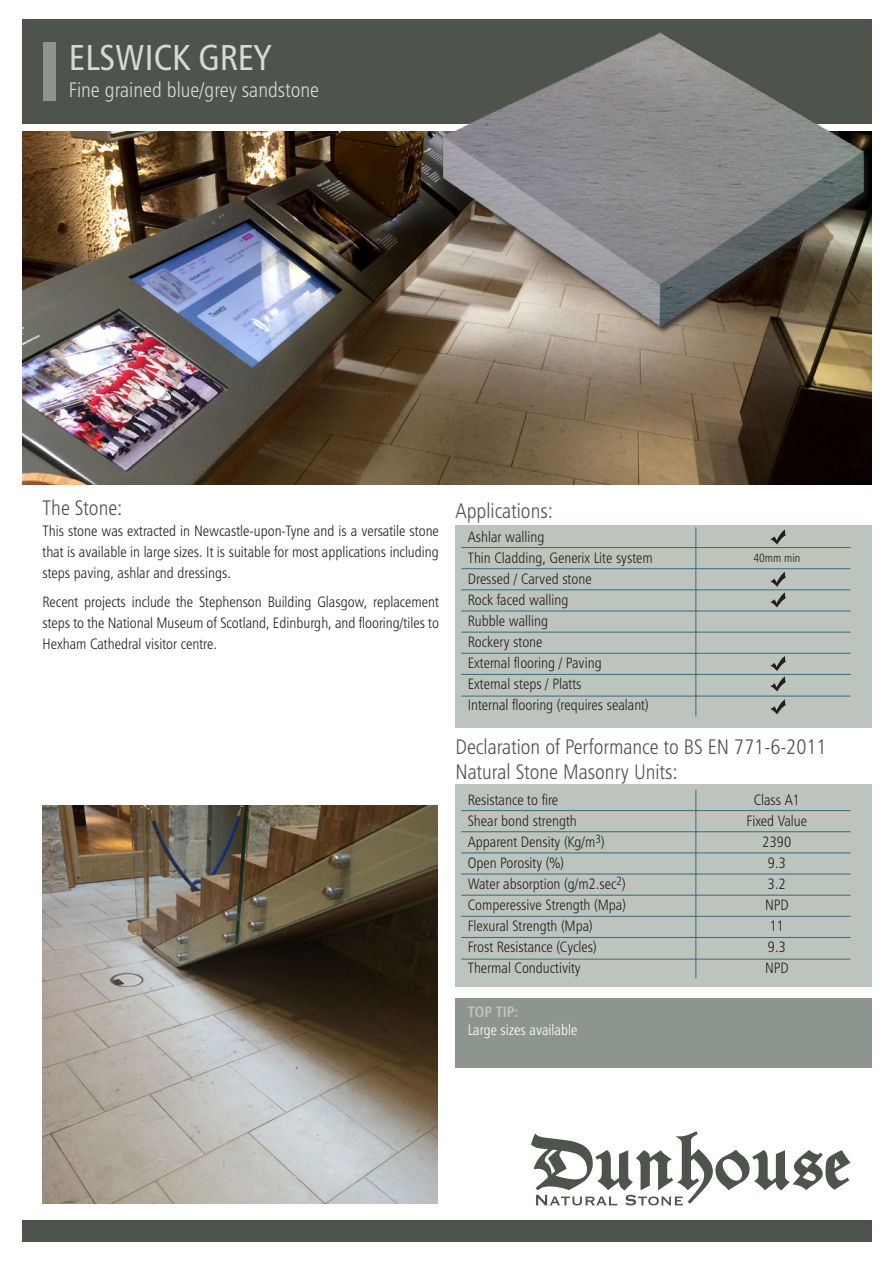
<style>
.page{position:relative;width:893px;height:1263px;background:#fff}
.page>*{position:absolute;margin:0;border:0;box-sizing:border-box;transform-origin:0 0}
.t1{font:36px "Humanist 777 BT Roman Condensed B";color:#d6dad6}
.t2{font:21px/25.2px "Humanist 777 BT Light Condensed B";color:#4e534c}
.t3{font:21px "Humanist 777 BT Light Condensed B";color:#d6dad6}
.t4{font:15px/21px "Humanist 777 BT Light Condensed B";color:#231f20;text-align:justify}
.t5{font:15px/18px "Humanist 777 BT Light Condensed B";color:#fff}
.t6{font:12px "Humanist 777 BT Light Condensed B";color:#231f20}
.s1{font-family:"Humanist 777 BT Bold Condensed B";color:#bdc4be}
</style>
<div class="page">
<img style="left:22px;top:132px;width:850px;height:352px">
<svg style="left:531px;top:1131px;width:319px;height:74px"></svg>
<div style="left:22px;top:20px;width:850px;height:104px;background:#4e534c"></div>
<div style="left:455px;top:525px;width:417px;height:203px;background:#bdc4be"></div>
<div style="left:455px;top:784px;width:417px;height:203px;background:#bdc4be"></div>
<div style="left:455px;top:998px;width:417px;height:70px;background:#8c968e"></div>
<div style="left:22px;top:1220px;width:850px;height:22px;background:#4e534c"></div>
<div style="left:43px;top:42px;width:12px;height:59px;background:#8c968e"></div>
<hr style="left:696px;top:527px;width:1px;height:189px;background:#3a697c">
<hr style="left:696px;top:790px;width:1px;height:188px;background:#3a697c">
<hr style="left:461px;top:547px;width:389px;height:1px;background:#3a697c">
<hr style="left:461px;top:568px;width:389px;height:1px;background:#3a697c">
<hr style="left:461px;top:590px;width:389px;height:1px;background:#3a697c">
<hr style="left:461px;top:611px;width:389px;height:1px;background:#3a697c">
<hr style="left:461px;top:632px;width:389px;height:1px;background:#3a697c">
<hr style="left:461px;top:653px;width:389px;height:1px;background:#3a697c">
<hr style="left:461px;top:674px;width:389px;height:1px;background:#3a697c">
<hr style="left:461px;top:696px;width:389px;height:1px;background:#3a697c">
<hr style="left:461px;top:810px;width:389px;height:1px;background:#3a697c">
<hr style="left:461px;top:831px;width:389px;height:1px;background:#3a697c">
<hr style="left:461px;top:853px;width:389px;height:1px;background:#3a697c">
<hr style="left:461px;top:874px;width:389px;height:1px;background:#3a697c">
<hr style="left:461px;top:895px;width:389px;height:1px;background:#3a697c">
<hr style="left:461px;top:916px;width:389px;height:1px;background:#3a697c">
<hr style="left:461px;top:937px;width:389px;height:1px;background:#3a697c">
<hr style="left:461px;top:959px;width:389px;height:1px;background:#3a697c">
<img style="left:437px;top:32px;width:435px;height:306px">
<svg style="left:770px;top:529px;width:16px;height:16px"></svg>
<svg style="left:770px;top:656px;width:16px;height:35px"></svg>
<svg style="left:770px;top:699px;width:16px;height:15px"></svg>
<svg style="left:770px;top:572px;width:16px;height:35px"></svg>
<img style="left:43px;top:806px;width:394px;height:397px">
<p class="t1" style="left:69px;top:35px;width:204px">ELSWICK GREY</p>
<p class="t3" style="left:69px;top:77px;width:252px">Fine grained blue/grey sandstone</p>
<p class="t2" style="left:43px;top:494px;width:82px">The Stone:</p>
<p class="t4" style="left:43px;top:520px;width:398px">This stone was extracted in Newcastle-upon-Tyne and is a versatile stone that is available in large sizes. It is suitable for most applications including steps paving, ashlar and dressings.</p>
<p class="t4" style="left:43px;top:591px;width:398px">Recent projects include the Stephenson Building Glasgow, replacement steps to the National Museum of Scotland, Edinburgh, and flooring/tiles to Hexham Cathedral visitor centre.</p>
<p class="t2" style="left:455px;top:498px;width:99px">Applications:</p>
<p class="t4" style="left:468px;top:526px;width:78px">Ashlar walling</p>
<p class="t4" style="left:468px;top:547px;width:187px">Thin Cladding, Generix Lite system</p>
<p class="t4" style="left:468px;top:568px;width:125px">Dressed / Carved stone</p>
<p class="t4" style="left:468px;top:589px;width:102px">Rock faced walling</p>
<p class="t4" style="left:468px;top:610px;width:82px">Rubble walling</p>
<p class="t4" style="left:468px;top:631px;width:76px">Rockery stone</p>
<p class="t4" style="left:468px;top:652px;width:135px">External flooring / Paving</p>
<p class="t4" style="left:468px;top:673px;width:115px">External steps / Platts</p>
<p class="t4" style="left:468px;top:694px;width:182px">Internal flooring (requires sealant)</p>
<p class="t6" style="left:753px;top:550px;width:49px">40mm min</p>
<p class="t2" style="left:455px;top:734px;width:373px">Declaration of Performance to BS EN 771-6-2011<br>Natural Stone Masonry Units:</p>
<p class="t4" style="left:468px;top:789px;width:92px">Resistance to fire</p>
<p class="t4" style="left:468px;top:810px;width:111px">Shear bond strength</p>
<p class="t4" style="left:468px;top:831px;width:138px">Apparent Density (Kg/m<sup>3</sup>)</p>
<p class="t4" style="left:468px;top:852px;width:98px">Open Porosity (%)</p>
<p class="t4" style="left:468px;top:873px;width:159px">Water absorption (g/m2.sec<sup>2</sup>)</p>
<p class="t4" style="left:468px;top:894px;width:160px">Comperessive Strength (Mpa)</p>
<p class="t4" style="left:468px;top:915px;width:130px;text-align:left">Flexural Strength (Mpa)<br>Frost Resistance (Cycles)<br>Thermal Conductivity</p>
<p class="t5" style="left:468px;top:1002px;width:111px"><span class="s1">TOP TIP:<br></span>Large sizes available</p>
<p class="t4" style="left:754px;top:789px;width:48px">Class A1</p>
<p class="t4" style="left:747px;top:810px;width:62px">Fixed Value</p>
<p class="t4" style="left:762px;top:831px;width:30px">2390</p>
<p class="t4" style="left:768px;top:852px;width:19px">9.3</p>
<p class="t4" style="left:768px;top:873px;width:19px">3.2</p>
<p class="t4" style="left:765px;top:894px;width:25px">NPD</p>
<p class="t4" style="left:770px;top:915px;width:16px">11</p>
<p class="t4" style="left:768px;top:936px;width:19px">9.3</p>
<p class="t4" style="left:765px;top:957px;width:25px">NPD</p>
</div>
